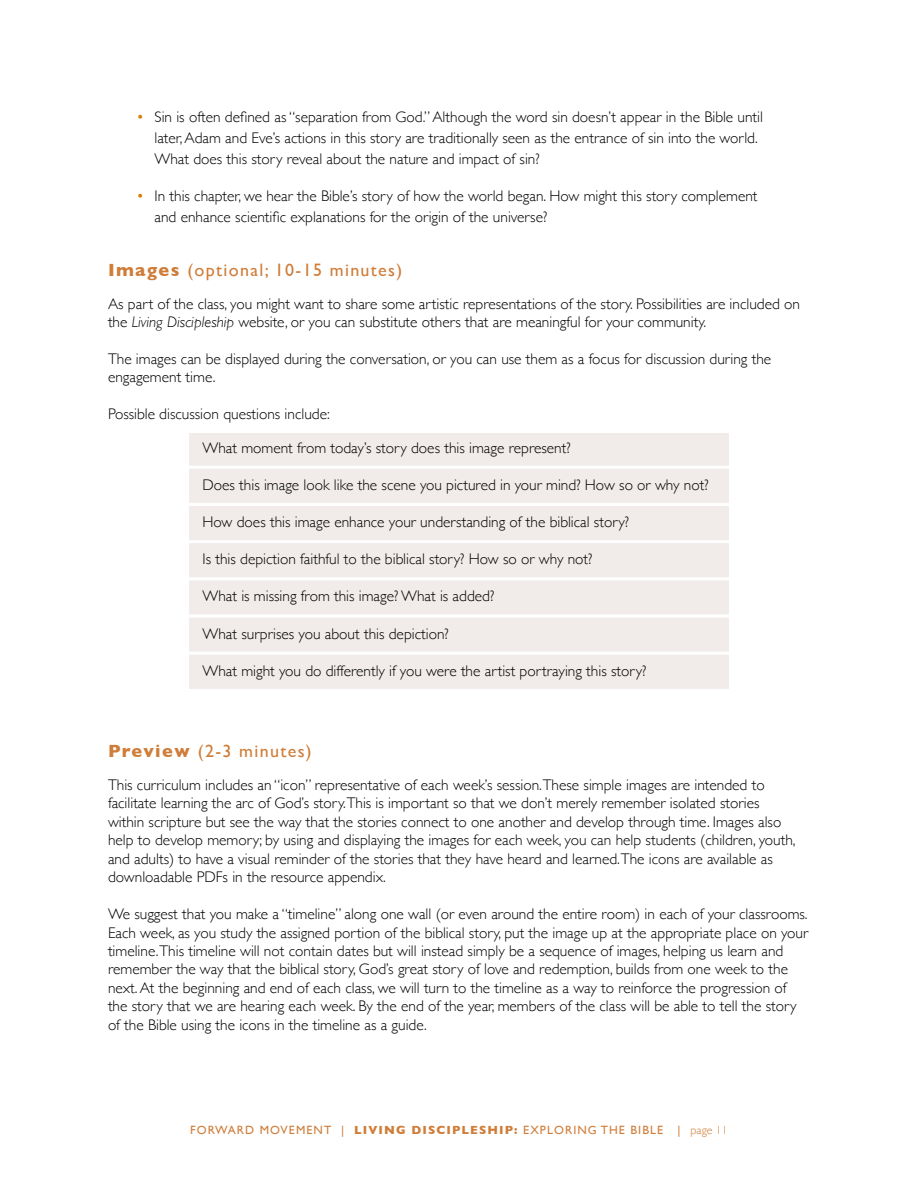
<style>
.page{position:relative;width:918px;height:1188px;background:#fff}
.page>*{position:absolute;margin:0;border:0;box-sizing:border-box;transform-origin:0 0}
.t1{font:18px "Gill Sans";letter-spacing:.075em;color:#cf7d39}
.t2{font:300 15.3px/18.5px "Gill Sans";color:#000}
.t3{font:12px "Gill Sans";letter-spacing:.09em;color:#cf7d39}
.s1{color:#d57e00}
.s2{font-weight:700}
.s3{font-style:italic}
.s4{font-weight:300}
</style>
<div class="page">
<div style="left:189px;top:433px;width:540px;height:257px;background:#f1ecea"></div>
<hr style="left:108px;top:466px;width:702px;height:3px;background:#fff">
<hr style="left:108px;top:503px;width:702px;height:3px;background:#fff">
<hr style="left:108px;top:540px;width:702px;height:3px;background:#fff">
<hr style="left:108px;top:577px;width:702px;height:3px;background:#fff">
<hr style="left:108px;top:615px;width:702px;height:3px;background:#fff">
<hr style="left:108px;top:652px;width:702px;height:3px;background:#fff">
<hr style="left:108px;top:689px;width:702px;height:3px;background:#fff">
<p class="t2" style="left:155px;top:105px;width:610px;line-height:21px;text-indent:-18px"><span class="s1">•</span> Sin is often defined as “separation from God.” Although the word sin doesn’t appear in the Bible until later, Adam and Eve’s actions in this story are traditionally seen as the entrance of sin into the world.<br>What does this story reveal about the nature and impact of sin?</p>
<p class="t2" style="left:155px;top:185px;width:605px;line-height:21px;text-indent:-18px"><span class="s1">•</span> In this chapter, we hear the Bible’s story of how the world began. How might this story complement and enhance scientific explanations for the origin of the universe?</p>
<p class="t1" style="left:108px;top:259px;width:296px"><span class="s2">Images</span> (optional; 10-15 minutes)</p>
<p class="t2" style="left:108px;top:294px;width:694px">As part of the class, you might want to share some artistic representations of the story. Possibilities are included on the <span class="s3">Living Discipleship</span> website, or you can substitute others that are meaningful for your community.</p>
<p class="t2" style="left:108px;top:349px;width:665px">The images can be displayed during the conversation, or you can use them as a focus for discussion during the engagement time.</p>
<p class="t2" style="left:202px;top:397px;width:370px;line-height:33.3px;text-indent:-94px">Possible discussion questions include:<br>What moment from today’s story does this image represent?</p>
<p class="t2" style="left:202px;top:475px;width:508px">Does this image look like the scene you pictured in your mind? How so or why not?</p>
<p class="t2" style="left:202px;top:512px;width:428px">How does this image enhance your understanding of the biblical story?</p>
<p class="t2" style="left:202px;top:549px;width:392px">Is this depiction faithful to the biblical story? How so or why not?</p>
<p class="t2" style="left:202px;top:586px;width:293px">What is missing from this image? What is added?</p>
<p class="t2" style="left:202px;top:624px;width:248px">What surprises you about this depiction?</p>
<p class="t2" style="left:202px;top:661px;width:445px">What might you do differently if you were the artist portraying this story?</p>
<p class="t1" style="left:108px;top:740px;width:205px"><span class="s2">Preview</span> (2-3 minutes)</p>
<p class="t2" style="left:108px;top:775px;width:689px">This curriculum includes an “icon” representative of each week’s session.These simple images are intended to facilitate learning the arc of God’s story.This is important so that we don’t merely remember isolated stories within scripture but see the way that the stories connect to one another and develop through time. Images also help to develop memory; by using and displaying the images for each week, you can help students (children, youth, and adults) to have a visual reminder of the stories that they have heard and learned.The icons are available as downloadable PDFs in the resource appendix.</p>
<p class="t2" style="left:108px;top:904px;width:702px">We suggest that you make a “timeline” along one wall (or even around the entire room) in each of your classrooms.<br>Each week, as you study the assigned portion of the biblical story, put the image up at the appropriate place on your timeline.This timeline will not contain dates but will instead simply be a sequence of images, helping us learn and remember the way that the biblical story, God’s great story of love and redemption, builds from one week to the next. At the beginning and end of each class, we will turn to the timeline as a way to reinforce the progression of the story that we are hearing each week. By the end of the year, members of the class will be able to tell the story of the Bible using the icons in the timeline as a guide.</p>
<p class="t3" style="left:190px;top:1123px;width:539px">FORWARD MOVEMENT | <span class="s2">LIVING DISCIPLESHIP:</span> EXPLORING THE BIBLE | <span class="s4">page 11</span></p>
</div>
